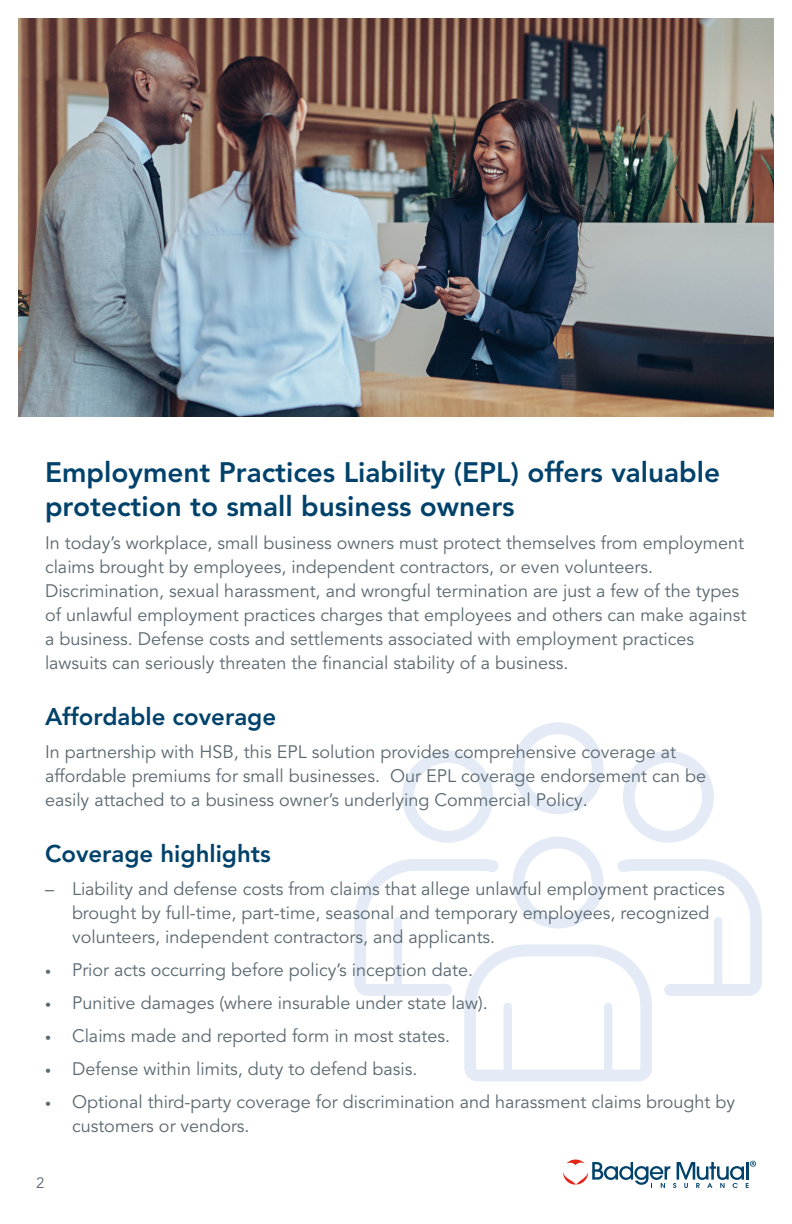
<style>
.page{position:relative;width:792px;height:1224px;background:#fff}
.page>*{position:absolute;margin:0;border:0;box-sizing:border-box;transform-origin:0 0}
.t1{font:800 28px "Avenir LT Pro";color:#00426b}
.t2{font:800 24px "Avenir LT Pro";color:#00426b}
.t3{font:18px/24px "Avenir LT Pro";color:#5a6870}
.t4{font:15px "Avenir LT Pro";color:#5a6870}
.s1{font-size:12px}
</style>
<div class="page">
<svg style="left:563px;top:1160px;width:193px;height:28px"></svg>
<svg style="left:354px;top:722px;width:408px;height:359px"></svg>
<img style="left:18px;top:18px;width:756px;height:398px">
<p class="t1" style="left:45px;top:456px;width:677px">Employment Practices Liability (EPL) offers valuable</p>
<p class="t1" style="left:45px;top:490px;width:471px">protection to small business owners</p>
<p class="t3" style="left:45px;top:531px;width:703px">In today’s workplace, small business owners must protect themselves from employment claims brought by employees, independent contractors, or even volunteers.<br>Discrimination, sexual harassment, and wrongful termination are just a few of the types of unlawful employment practices charges that employees and others can make against a business. Defense costs and settlements associated with employment practices lawsuits can seriously threaten the financial stability of a business.</p>
<p class="t2" style="left:45px;top:702px;width:233px">Affordable coverage</p>
<p class="t3" style="left:45px;top:740px;width:663px">In partnership with HSB, this EPL solution provides comprehensive coverage at affordable premiums for small businesses. Our EPL coverage endorsement can be easily attached to a business owner’s underlying Commercial Policy.</p>
<p class="t2" style="left:45px;top:839px;width:227px">Coverage highlights</p>
<p class="t3" style="left:72px;top:877px;width:654px;text-indent:-27px">– Liability and defense costs from claims that allege unlawful employment practices brought by full-time, part-time, seasonal and temporary employees, recognized volunteers, independent contractors, and applicants.</p>
<p class="t3" style="left:45px;top:958px;width:430px"><span class="s1">•</span> Prior acts occurring before policy’s inception date.</p>
<p class="t3" style="left:45px;top:991px;width:444px"><span class="s1">•</span> Punitive damages (where insurable under state law).</p>
<p class="t3" style="left:45px;top:1024px;width:407px"><span class="s1">•</span> Claims made and reported form in most states.</p>
<p class="t3" style="left:45px;top:1057px;width:374px"><span class="s1">•</span> Defense within limits, duty to defend basis.</p>
<p class="t3" style="left:72px;top:1090px;width:665px;text-indent:-27px"><span class="s1">•</span> Optional third-party coverage for discrimination and harassment claims brought by customers or vendors.</p>
<p class="t4" style="left:36px;top:1174px;width:10px">2</p>
</div>
